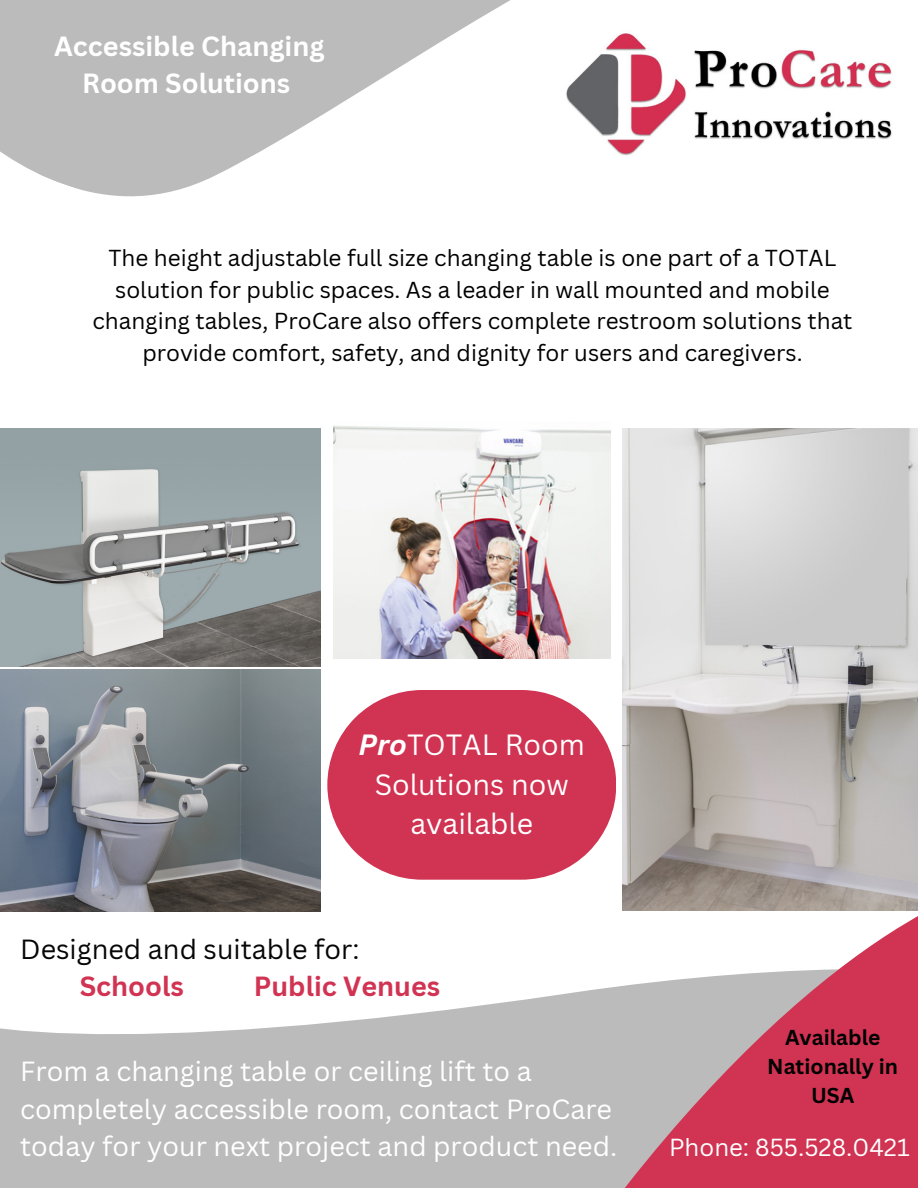
<style>
.page{position:relative;width:918px;height:1188px;background:#fff}
.page>*{position:absolute;margin:0;border:0;box-sizing:border-box;transform-origin:0 0}
.t1{font:28.5px/39.3px "Canva Sans";color:#fff;text-align:center}
.t2{font:27px/37.2px "Canva Sans";color:#fff}
.t3{font:700 27px/37.2px "Canva Sans";color:#fff;text-align:center}
.t4{font:27px/37.2px "Canva Sans";color:#060606}
.t5{font:700 27px "Canva Sans";color:#d13352}
.t6{font:24px "Canva Sans";color:#fff}
.t7{font:22.5px/31.5px "Canva Sans";color:#000;text-align:center}
.t8{font:700 21px/29.2px "Canva Sans";color:#000;text-align:center}
.s1{font-weight:700;font-style:italic}
.s2{font-weight:700;color:#d13352}
</style>
<div class="page">
<svg style="left:0;top:0;width:510px;height:197px;fill:#bbb"></svg>
<img style="left:623px;top:428px;width:295px;height:452px">
<div style="left:0;top:1028px;width:213px;height:160px;background:#bbb"></div>
<svg style="left:213px;top:880px;width:705px;height:308px"></svg>
<img style="left:566px;top:33px;width:326px;height:122px">
<img style="left:0;top:428px;width:321px;height:239px">
<svg style="left:327px;top:690px;width:289px;height:190px;background:#d7506a"></svg>
<img style="left:0;top:670px;width:321px;height:242px">
<img style="left:334px;top:426px;width:276px;height:233px">
<p class="t3" style="left:54px;top:27px;width:272px">Accessible Changing<br>Room Solutions</p>
<p class="t7" style="left:92px;top:242px;width:762px">The height adjustable full size changing table is one part of a TOTAL solution for public spaces. As a leader in wall mounted and mobile changing tables, ProCare also offers complete restroom solutions that provide comfort, safety, and dignity for users and caregivers.</p>
<p class="t1" style="left:359px;top:725px;width:228px"><span class="s1">Pro</span>TOTAL Room<br>Solutions now available</p>
<h3 class="t4" style="left:80px;top:930px;width:281px;text-indent:-60px">Designed and suitable for:<br><span class="s2">Schools</span></h3>
<h3 class="t5" style="left:254px;top:967px;width:188px">Public Venues</h3>
<p class="t2" style="left:20px;top:1052px;width:599px">From a changing table or ceiling lift to a completely accessible room, contact ProCare today for your next project and product need.</p>
<p class="t8" style="left:767px;top:1022px;width:132px">Available<br>Nationally in<br>USA</p>
<p class="t6" style="left:669px;top:1131px;width:242px">Phone: 855.528.0421</p>
</div>
